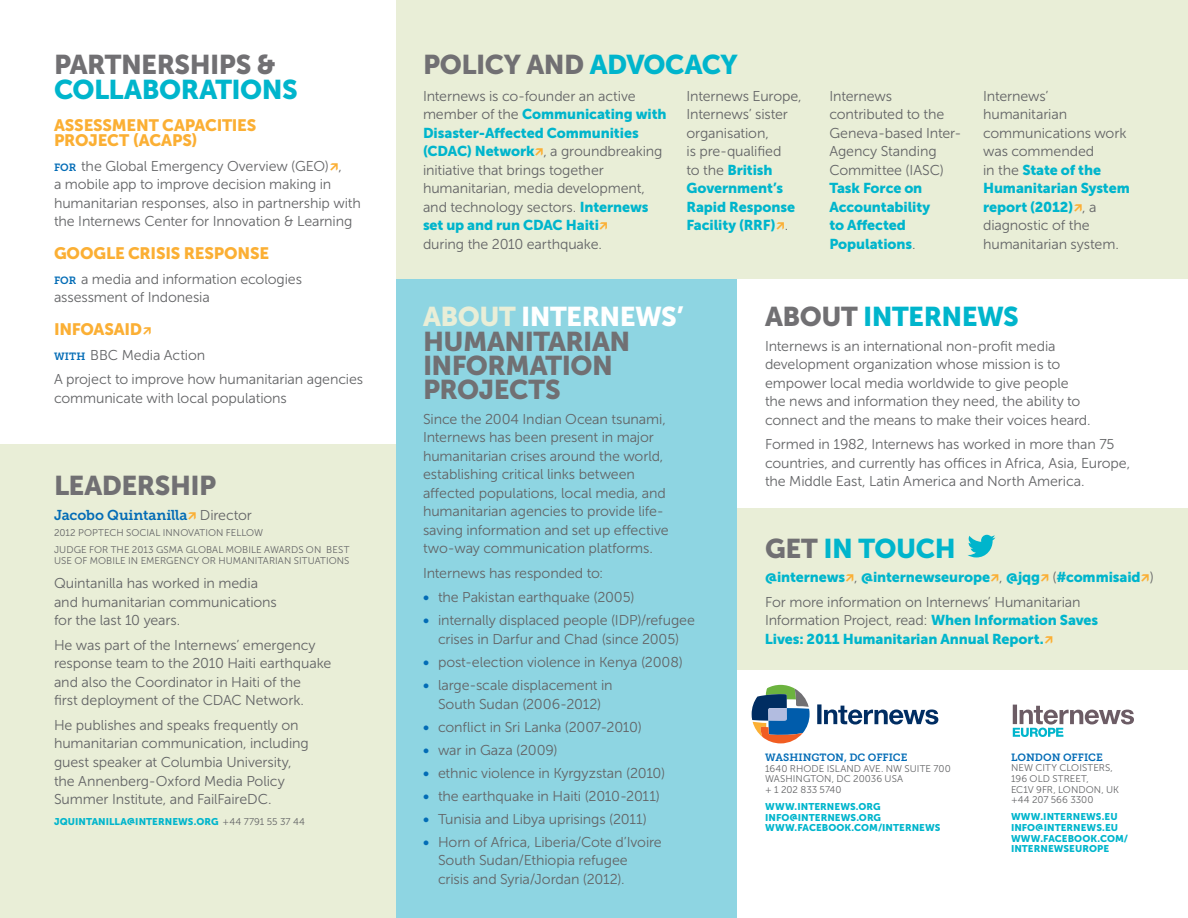
<style>
.page{position:relative;width:1188px;height:918px;background:#fff}
.page>*{position:absolute;margin:0;border:0;box-sizing:border-box;transform-origin:0 0}
.PAGER_Head{font:27px/24.3px "Museo Sans 900";letter-spacing:-.02em;color:#717073}
.PAGER_Head-2{font:27px/24.3px "Museo Sans 900";letter-spacing:-.02em;color:#00b5cc}
.PAGER_Head__small{font:16.5px/14.9px "Museo Sans 900";letter-spacing:-.015em;color:#fbaf34}
.PAGER_Text{font:14.25px/18.6px "Museo Sans 300";letter-spacing:-.01em;color:#636466}
.PAGER_Text-2{font:14.25px "Museo Sans 900";letter-spacing:-.005em;color:#00b5cc}
.PAGER_Text-3{font:14.25px "Museo Slab 700";letter-spacing:-.005em;color:#036cb6}
.PAGER_Text__small{font:10.5px "Museo Slab 700";color:#036cb6}
.PAGER_Text__small-2{font:9.75px/10.8px "Museo Sans 300";letter-spacing:.005em;color:#636466}
.PAGER_Text__small-3{font:9.75px/10.6px "Museo Sans 900";letter-spacing:.005em;color:#00b5cc}
.s1{color:#717073}
.s2{font-family:"Museo Slab 700";font-size:10.5px;color:#036cb6}
.s3{font-family:"Museo Sans 300";color:#636466}
.s4{color:#00b5cc}
.s5{font-family:"Museo Sans 900";color:#00b5cc}
.s6{color:#e9eed7}
.s7{color:#fff}
.s8{font-family:"Museo Slab 700";color:#036cb6}
</style>
<div class="page">
<div style="left:0;top:444px;width:396px;height:474px;background:#e9eed7"></div>
<div style="left:396px;top:0;width:792px;height:279px;background:#e9eed7"></div>
<div style="left:729px;top:508px;width:459px;height:162px;background:#e9eed7"></div>
<div style="left:396px;top:279px;width:340px;height:639px;background:#8ed5e2"></div>
<svg style="left:817px;top:704px;width:121px;height:21px"></svg>
<svg style="left:752px;top:685px;width:58px;height:58px"></svg>
<svg style="left:968px;top:535px;width:27px;height:22px"></svg>
<svg style="left:1013px;top:705px;width:121px;height:32px"></svg>
<p class="PAGER_Head-2" style="left:54px;top:53px;width:245px"><span class="s1">PARTNERSHIPS &amp;<br></span>COLLABORATIONS</p>
<p class="PAGER_Head__small" style="left:54px;top:118px;width:204px">ASSESSMENT CAPACITIES<br>PROJECT (ACAPS)</p>
<p class="PAGER_Text" style="left:54px;top:157px;width:308px"><span class="s2">FOR</span> the Global Emergency Overview (GEO) ,<br>a mobile app to improve decision making in humanitarian responses, also in partnership with the Internews Center for Innovation &amp; Learning</p>
<p class="PAGER_Head__small" style="left:54px;top:246px;width:217px">GOOGLE CRISIS RESPONSE</p>
<p class="PAGER_Text" style="left:54px;top:270px;width:249px"><span class="s2">FOR</span> a media and information ecologies assessment of Indonesia</p>
<p class="PAGER_Head__small" style="left:54px;top:322px;width:90px">INFOASAID</p>
<p class="PAGER_Text" style="left:54px;top:346px;width:153px"><span class="s2">WITH</span> BBC Media Action</p>
<p class="PAGER_Text" style="left:54px;top:370px;width:311px">A project to improve how humanitarian agencies communicate with local populations</p>
<p class="PAGER_Head" style="left:54px;top:473px;width:164px">LEADERSHIP</p>
<p class="PAGER_Text-3" style="left:54px;top:507px;width:200px">Jacobo Quintanilla <span class="s3">Director</span></p>
<p class="PAGER_Text__small-2" style="left:54px;top:528px;width:211px">2012 POPTECH SOCIAL INNOVATION FELLOW</p>
<p class="PAGER_Text__small-2" style="left:54px;top:544px;width:297px">JUDGE FOR THE 2013 GSMA GLOBAL MOBILE AWARDS ON BEST<br>USE OF MOBILE IN EMERGENCY OR HUMANITARIAN SITUATIONS</p>
<p class="PAGER_Text" style="left:54px;top:574px;width:224px">Quintanilla has worked in media and humanitarian communications for the last 10 years.</p>
<p class="PAGER_Text" style="left:54px;top:636px;width:279px">He was part of the Internews’ emergency response team to the 2010 Haiti earthquake and also the Coordinator in Haiti of the<br>first deployment of the CDAC Network.</p>
<p class="PAGER_Text" style="left:54px;top:716px;width:256px">He publishes and speaks frequently on humanitarian communication, including guest speaker at Columbia University, the Annenberg-Oxford Media Policy Summer Institute, and FailFaireDC.</p>
<p class="PAGER_Text__small-3" style="left:54px;top:816px;width:252px">JQUINTANILLA@INTERNEWS.ORG <span class="s3">+44 7791 55 37 44</span></p>
<p class="PAGER_Head" style="left:423px;top:53px;width:316px">POLICY AND <span class="s4">ADVOCACY</span></p>
<p class="PAGER_Text" style="left:687px;top:87px;width:117px">Internews Europe,<br>Internews’ sister organisation,<br>is pre-qualified<br>to the <span class="s5">British<br>Government’s<br>Rapid Response<br>Facility (RRF)</span> .</p>
<p class="PAGER_Text" style="left:983px;top:87px;width:148px">Internews’ humanitarian communications work was commended<br>in the <span class="s5">State of the<br>Humanitarian System report (2012)</span> , a diagnostic of the humanitarian system.</p>
<p class="PAGER_Text" style="left:423px;top:87px;width:245px">Internews is co-founder an active member of the <span class="s5">Communicating with<br>Disaster-Affected Communities (CDAC) Network</span> , a groundbreaking initiative that brings together humanitarian, media development, and technology sectors. <span class="s5">Internews set up and run CDAC Haiti<br></span>during the 2010 earthquake.</p>
<p class="PAGER_Text" style="left:829px;top:87px;width:134px">Internews contributed to the<br>Geneva-based Inter-<br>Agency Standing<br>Committee (IASC)<br><span class="s5">Task Force on<br>Accountability<br>to Affected<br>Populations</span>.</p>
<p class="PAGER_Head" style="left:423px;top:305px;width:262px"><span class="s6">ABOUT</span> <span class="s7">INTERNEWS’<br></span>HUMANITARIAN<br>INFORMATION<br>PROJECTS</p>
<p class="PAGER_Text" style="left:423px;top:410px;width:247px">Since the 2004 Indian Ocean tsunami, Internews has been present in major humanitarian crises around the world, establishing critical links between affected populations, local media, and humanitarian agencies to provide life&shy;saving information and set up effective two-way communication platforms.</p>
<p class="PAGER_Text" style="left:423px;top:564px;width:182px">Internews has responded to:</p>
<p class="PAGER_Text" style="left:423px;top:588px;width:213px"><span class="s8">•</span> the Pakistan earthquake (2005)</p>
<p class="PAGER_Text" style="left:423px;top:611px;width:273px;text-align:center"><span class="s8">•</span> internally displaced people (IDP)/refugee crises in Darfur and Chad (since 2005)</p>
<p class="PAGER_Text" style="left:423px;top:653px;width:261px"><span class="s8">•</span> post-election violence in Kenya (2008)</p>
<p class="PAGER_Text" style="left:423px;top:676px;width:191px;text-align:center"><span class="s8">•</span> large-scale displacement in<br>South Sudan (2006-2012)</p>
<p class="PAGER_Text" style="left:423px;top:717px;width:220px"><span class="s8">•</span> conflict in Sri Lanka (2007-2010)</p>
<p class="PAGER_Text" style="left:423px;top:740px;width:136px"><span class="s8">•</span> war in Gaza (2009)</p>
<p class="PAGER_Text" style="left:423px;top:764px;width:244px"><span class="s8">•</span> ethnic violence in Kyrgyzstan (2010)</p>
<p class="PAGER_Text" style="left:423px;top:787px;width:239px"><span class="s8">•</span> the earthquake in Haiti (2010-2011)</p>
<p class="PAGER_Text" style="left:423px;top:810px;width:225px"><span class="s8">•</span> Tunisia and Libya uprisings (2011)</p>
<p class="PAGER_Text" style="left:438px;top:833px;width:225px;text-indent:-15px"><span class="s8">•</span> Horn of Africa, Liberia/Cote d’Ivoire<br>South Sudan/Ethiopia refugee crisis and Syria/Jordan (2012).</p>
<p class="PAGER_Head-2" style="left:765px;top:305px;width:255px"><span class="s1">ABOUT</span> INTERNEWS</p>
<p class="PAGER_Text" style="left:765px;top:337px;width:327px">Internews is an international non-profit media development organization whose mission is to empower local media worldwide to give people the news and information they need, the ability to connect and the means to make their voices heard.</p>
<p class="PAGER_Text" style="left:765px;top:435px;width:367px">Formed in 1982, Internews has worked in more than 75 countries, and currently has offices in Africa, Asia, Europe, the Middle East, Latin America and North America.</p>
<p class="PAGER_Head-2" style="left:765px;top:536px;width:192px"><span class="s1">GET</span> IN TOUCH</p>
<p class="PAGER_Text-2" style="left:765px;top:569px;width:390px">@internews <span class="s3">,</span> @internewseurope <span class="s3">,</span> @jqg <span class="s3">(</span>#commisaid <span class="s3">)</span></p>
<p class="PAGER_Text" style="left:765px;top:593px;width:335px">For more information on Internews’ Humanitarian<br>Information Project, read: <span class="s5">When Information Saves<br>Lives: 2011 Humanitarian Annual Report.</span></p>
<p class="PAGER_Text__small" style="left:765px;top:751px;width:144px">WASHINGTON, DC OFFICE</p>
<p class="PAGER_Text__small-2" style="left:765px;top:763px;width:187px">1640 RHODE ISLAND AVE. NW SUITE 700<br>WASHINGTON, DC 20036 USA<br>+ 1 202 833 5740</p>
<p class="PAGER_Text__small-3" style="left:765px;top:801px;width:177px">WWW.INTERNEWS.ORG<br>INFO@INTERNEWS.ORG<br>WWW.FACEBOOK.COM/INTERNEWS</p>
<p class="PAGER_Text__small" style="left:1011px;top:751px;width:93px">LONDON OFFICE</p>
<p class="PAGER_Text__small-2" style="left:1011px;top:763px;width:110px">NEW CITY CLOISTERS,<br>196 OLD STREET,<br>EC1V 9FR, LONDON, UK +44 207 566 3300</p>
<p class="PAGER_Text__small-3" style="left:1011px;top:811px;width:119px">WWW.INTERNEWS.EU<br>INFO@INTERNEWS.EU<br>WWW.FACEBOOK.COM/<br>INTERNEWSEUROPE</p>
</div>
